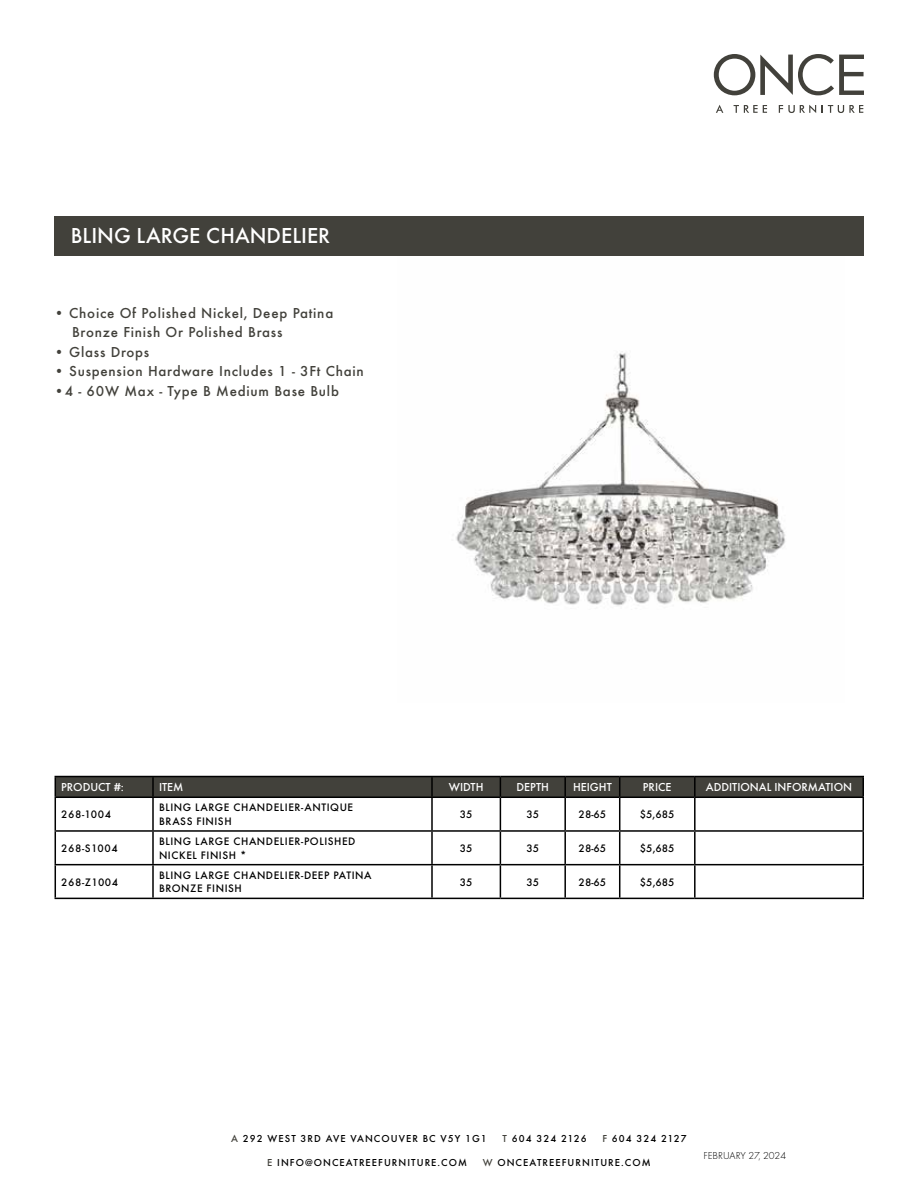
<style>
.page{position:relative;width:918px;height:1188px;background:#fff}
.page>*{position:absolute;margin:0;border:0;box-sizing:border-box;transform-origin:0 0}
.t1{font:500 22.5px "Futura EFCEOP";color:#fff}
.t2{font:500 15px/19.5px "Futura EFCEOP";letter-spacing:.05em;color:#42413b}
.t3{font:500 12px "Futura EFCEOP";color:#fff}
.t4{font:500 11.25px/13.5px "Futura EFCEOP";letter-spacing:.05em;color:#000}
.t5{font:500 10.5px "Futura EFCEOP";letter-spacing:.1em;color:#000}
.t6{font:300 10.5px "Futura EFCEOP";color:#000}
.s1{color:#42413b}
</style>
<div class="page">
<svg style="left:716px;top:105px;width:7px;height:8px"></svg>
<svg style="left:734px;top:105px;width:33px;height:8px"></svg>
<svg style="left:779px;top:105px;width:37px;height:8px"></svg>
<svg style="left:822px;top:105px;width:41px;height:8px"></svg>
<svg style="left:714px;top:54px;width:150px;height:41px"></svg>
<img style="left:456px;top:351px;width:330px;height:255px">
<div style="left:54px;top:216px;width:810px;height:40px;background:#42413b"></div>
<svg style="left:56px;top:798px;width:806px;height:100px"></svg>
<hr style="left:55px;top:798px;width:1px;height:32px;background:#000">
<hr style="left:152px;top:798px;width:2px;height:32px;background:#000">
<hr style="left:431px;top:798px;width:2px;height:32px;background:#000">
<hr style="left:500px;top:798px;width:1px;height:32px;background:#000">
<hr style="left:564px;top:798px;width:2px;height:32px;background:#000">
<hr style="left:619px;top:798px;width:1px;height:32px;background:#000">
<hr style="left:694px;top:798px;width:2px;height:32px;background:#000">
<hr style="left:862px;top:798px;width:2px;height:32px;background:#000">
<hr style="left:55px;top:832px;width:1px;height:32px;background:#000">
<hr style="left:152px;top:832px;width:2px;height:32px;background:#000">
<hr style="left:431px;top:832px;width:2px;height:32px;background:#000">
<hr style="left:500px;top:832px;width:1px;height:32px;background:#000">
<hr style="left:564px;top:832px;width:2px;height:32px;background:#000">
<hr style="left:619px;top:832px;width:1px;height:32px;background:#000">
<hr style="left:694px;top:832px;width:2px;height:32px;background:#000">
<hr style="left:862px;top:832px;width:2px;height:32px;background:#000">
<hr style="left:55px;top:865px;width:1px;height:33px;background:#000">
<hr style="left:152px;top:865px;width:2px;height:33px;background:#000">
<hr style="left:431px;top:865px;width:2px;height:33px;background:#000">
<hr style="left:500px;top:865px;width:1px;height:33px;background:#000">
<hr style="left:564px;top:865px;width:2px;height:33px;background:#000">
<hr style="left:619px;top:865px;width:1px;height:33px;background:#000">
<hr style="left:694px;top:865px;width:2px;height:33px;background:#000">
<hr style="left:862px;top:865px;width:2px;height:33px;background:#000">
<hr style="left:55px;top:776px;width:98px;height:1px;background:#000">
<hr style="left:153px;top:776px;width:279px;height:1px;background:#000">
<hr style="left:432px;top:776px;width:68px;height:1px;background:#000">
<hr style="left:500px;top:776px;width:65px;height:1px;background:#000">
<hr style="left:565px;top:776px;width:55px;height:1px;background:#000">
<hr style="left:620px;top:776px;width:75px;height:1px;background:#000">
<svg style="left:55px;top:777px;width:807px;height:20px;background:#3e3d38"></svg>
<hr style="left:695px;top:776px;width:169px;height:1px;background:#000">
<hr style="left:694px;top:777px;width:2px;height:20px;background:#000">
<hr style="left:862px;top:777px;width:2px;height:20px;background:#000">
<hr style="left:55px;top:797px;width:98px;height:1px;background:#000">
<hr style="left:153px;top:797px;width:279px;height:1px;background:#000">
<hr style="left:432px;top:797px;width:68px;height:1px;background:#000">
<hr style="left:500px;top:797px;width:65px;height:1px;background:#000">
<hr style="left:565px;top:797px;width:55px;height:1px;background:#000">
<hr style="left:620px;top:797px;width:75px;height:1px;background:#000">
<hr style="left:695px;top:797px;width:169px;height:1px;background:#000">
<hr style="left:55px;top:830px;width:98px;height:2px;background:#000">
<hr style="left:153px;top:830px;width:279px;height:2px;background:#000">
<hr style="left:432px;top:830px;width:68px;height:2px;background:#000">
<hr style="left:500px;top:830px;width:65px;height:2px;background:#000">
<hr style="left:565px;top:830px;width:55px;height:2px;background:#000">
<hr style="left:620px;top:830px;width:75px;height:2px;background:#000">
<hr style="left:695px;top:830px;width:169px;height:2px;background:#000">
<hr style="left:55px;top:864px;width:98px;height:1px;background:#000">
<hr style="left:153px;top:864px;width:279px;height:1px;background:#000">
<hr style="left:432px;top:864px;width:68px;height:1px;background:#000">
<hr style="left:500px;top:864px;width:65px;height:1px;background:#000">
<hr style="left:565px;top:864px;width:55px;height:1px;background:#000">
<hr style="left:620px;top:864px;width:75px;height:1px;background:#000">
<hr style="left:695px;top:864px;width:169px;height:1px;background:#000">
<hr style="left:55px;top:898px;width:98px;height:1px;background:#000">
<hr style="left:153px;top:898px;width:279px;height:1px;background:#000">
<hr style="left:432px;top:898px;width:68px;height:1px;background:#000">
<hr style="left:500px;top:898px;width:65px;height:1px;background:#000">
<hr style="left:565px;top:898px;width:55px;height:1px;background:#000">
<hr style="left:620px;top:898px;width:75px;height:1px;background:#000">
<hr style="left:695px;top:898px;width:169px;height:1px;background:#000">
<h1 class="t1" style="left:71px;top:221px;width:261px">BLING LARGE CHANDELIER</h1>
<h2 class="t2" style="left:72px;top:303px;width:263px;text-indent:-18px">• Choice Of Polished Nickel, Deep Patina<br>Bronze Finish Or Polished Brass</h2>
<h2 class="t2" style="left:54px;top:342px;width:97px">• Glass Drops</h2>
<h2 class="t2" style="left:54px;top:361px;width:311px">• Suspension Hardware Includes 1 - 3Ft Chain</h2>
<h2 class="t2" style="left:54px;top:381px;width:286px">•4 - 60W Max - Type B Medium Base Bulb</h2>
<p class="t3" style="left:61px;top:780px;width:64px">PRODUCT #:</p>
<p class="t3" style="left:159px;top:780px;width:26px">ITEM</p>
<p class="t3" style="left:449px;top:780px;width:36px">WIDTH</p>
<p class="t3" style="left:517px;top:780px;width:34px">DEPTH</p>
<p class="t3" style="left:573px;top:780px;width:40px">HEIGHT</p>
<p class="t3" style="left:643px;top:780px;width:30px">PRICE</p>
<p class="t3" style="left:706px;top:780px;width:148px">ADDITIONAL INFORMATION</p>
<p class="t4" style="left:61px;top:808px;width:51px">268-1004</p>
<p class="t4" style="left:159px;top:801px;width:196px">BLING LARGE CHANDELIER-ANTIQUE<br>BRASS FINISH</p>
<p class="t4" style="left:460px;top:808px;width:14px">35</p>
<p class="t4" style="left:526px;top:808px;width:14px">35</p>
<p class="t4" style="left:579px;top:808px;width:29px">28-65</p>
<p class="t4" style="left:640px;top:808px;width:36px">$5,685</p>
<p class="t4" style="left:61px;top:841px;width:58px">268-S1004</p>
<p class="t4" style="left:159px;top:835px;width:198px">BLING LARGE CHANDELIER-POLISHED<br>NICKEL FINISH *</p>
<p class="t4" style="left:460px;top:841px;width:14px">35</p>
<p class="t4" style="left:526px;top:841px;width:14px">35</p>
<p class="t4" style="left:579px;top:841px;width:29px">28-65</p>
<p class="t4" style="left:640px;top:841px;width:36px">$5,685</p>
<p class="t4" style="left:61px;top:875px;width:58px">268-Z1004</p>
<p class="t4" style="left:159px;top:868px;width:214px">BLING LARGE CHANDELIER-DEEP PATINA<br>BRONZE FINISH</p>
<p class="t4" style="left:460px;top:875px;width:14px">35</p>
<p class="t4" style="left:526px;top:875px;width:14px">35</p>
<p class="t4" style="left:579px;top:875px;width:29px">28-65</p>
<p class="t4" style="left:640px;top:875px;width:36px">$5,685</p>
<p class="t5" style="left:231px;top:1132px;width:257px"><span class="s1">A</span> 292 WEST 3RD AVE VANCOUVER BC V5Y 1G1</p>
<p class="t5" style="left:503px;top:1132px;width:86px"><span class="s1">T</span> 604 324 2126</p>
<p class="t5" style="left:602px;top:1132px;width:86px"><span class="s1">F</span> 604 324 2127</p>
<p class="t5" style="left:267px;top:1156px;width:201px"><span class="s1">E</span> INFO@ONCEATREEFURNITURE.COM</p>
<p class="t5" style="left:483px;top:1156px;width:169px"><span class="s1">W</span> ONCEATREEFURNITURE.COM</p>
<p class="t6" style="left:704px;top:1150px;width:84px">FEBRUARY 27, 2024</p>
</div>
